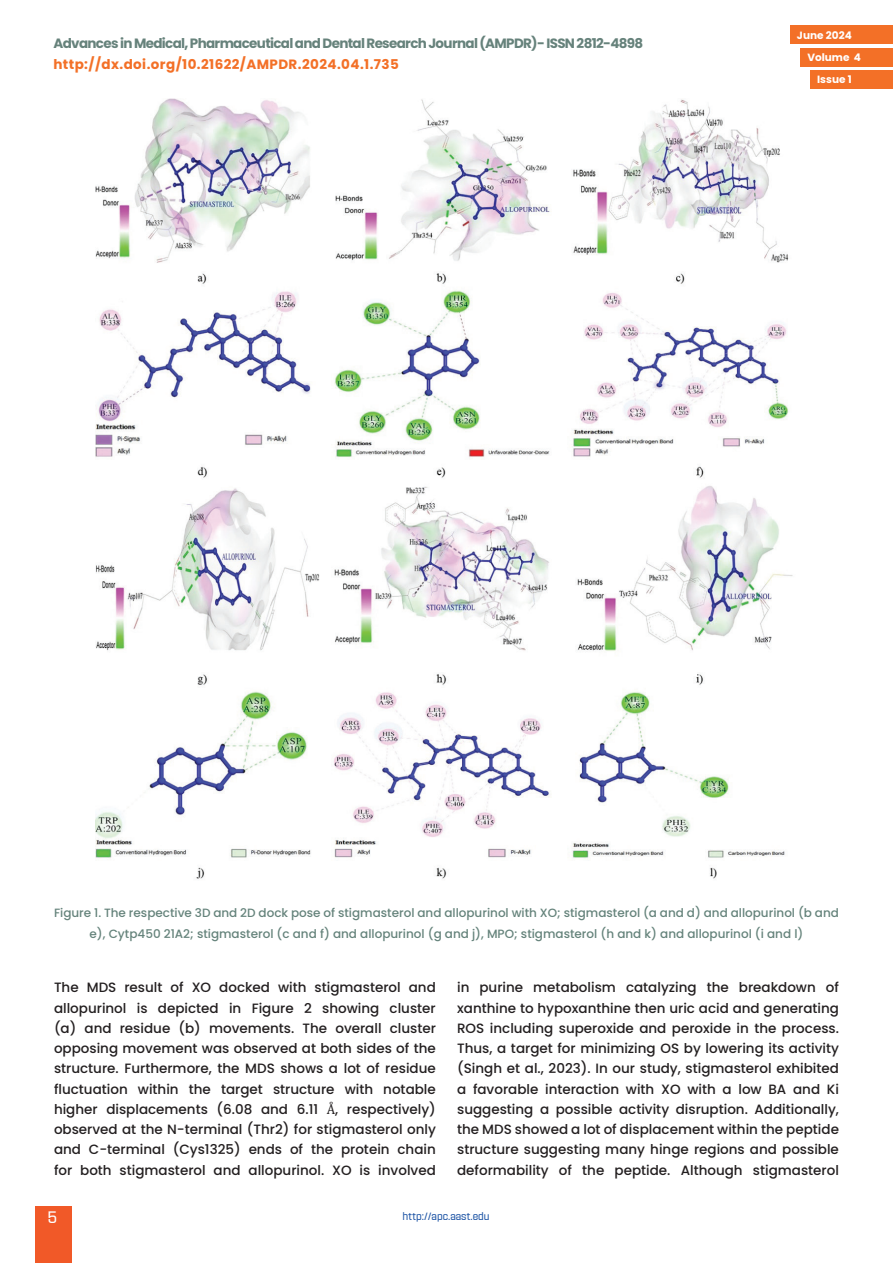
<style>
.page{position:relative;width:893px;height:1263px;background:#fff}
.page>*{position:absolute;margin:0;border:0;box-sizing:border-box;transform-origin:0 0}
.t1{font:semi-condensed 16.5px "Navine Demo";color:#fff}
.t2{font:500 13.5px/20.2px "Poppins";color:#231f20;text-align:justify}
.t3{font:700 13.5px "Poppins";letter-spacing:-.05em;color:#66827b}
.t4{font:700 13.5px "Poppins";letter-spacing:.03em;color:#f37027}
.t5{font:500 12px/21.6px "Poppins";color:#65837b;text-align:center}
.t6{font:700 10.5px "Poppins";color:#fff}
.t7{font:semi-condensed 10.5px "Navine Demo";color:#2056a6}
.s1{font-family:"Cambria Math";font-weight:400}
</style>
<div class="page">
<div style="left:35px;top:1206px;width:36px;height:57px;background:#f15928"></div>
<div style="left:800px;top:48px;width:93px;height:18px;background:#f37027"></div>
<div style="left:810px;top:70px;width:83px;height:19px;background:#f37027"></div>
<div style="left:790px;top:26px;width:103px;height:18px;background:#f37027"></div>
<img style="left:96px;top:99px;width:697px;height:780px">
<p class="t6" style="left:797px;top:29px;width:56px">June 2024</p>
<p class="t6" style="left:817px;top:74px;width:36px">Issue 1</p>
<p class="t3" style="left:53px;top:36px;width:591px">Advances in Medical, Pharmaceutical and Dental Research Journal (AMPDR)- ISSN 2812-4898</p>
<p class="t4" style="left:53px;top:56px;width:347px">http://dx.doi.org/10.21622/AMPDR.2024.04.1.735</p>
<p class="t6" style="left:807px;top:51px;width:55px">Volume 4</p>
<p class="t5" style="left:54px;top:902px;width:786px">Figure 1. The respective 3D and 2D dock pose of stigmasterol and allopurinol with XO; stigmasterol (a and d) and allopurinol (b and e), Cytp450 21A2; stigmasterol (c and f) and allopurinol (g and j), MPO; stigmasterol (h and k) and allopurinol (i and l)</p>
<p class="t2" style="left:54px;top:977px;width:383px">The MDS result of XO docked with stigmasterol and allopurinol is depicted in Figure 2 showing cluster (a) and residue (b) movements. The overall cluster opposing movement was observed at both sides of the structure. Furthermore, the MDS shows a lot of residue fluctuation within the target structure with notable higher displacements (6.08 and 6.11 <span class="s1">Å</span>, respectively) observed at the N-terminal (Thr2) for stigmasterol only and C-terminal (Cys1325) ends of the protein chain for both stigmasterol and allopurinol. XO is involved</p>
<p class="t2" style="left:457px;top:977px;width:383px">in purine metabolism catalyzing the breakdown of xanthine to hypoxanthine then uric acid and generating ROS including superoxide and peroxide in the process.<br>Thus, a target for minimizing OS by lowering its activity (Singh et al., 2023). In our study, stigmasterol exhibited a favorable interaction with XO with a low BA and Ki suggesting a possible activity disruption. Additionally, the MDS showed a lot of displacement within the peptide structure suggesting many hinge regions and possible deformability of the peptide. Although stigmasterol</p>
<p class="t1" style="left:48px;top:1208px;width:11px">5</p>
<p class="t7" style="left:402px;top:1211px;width:89px">http://apc.aast.edu</p>
</div>
